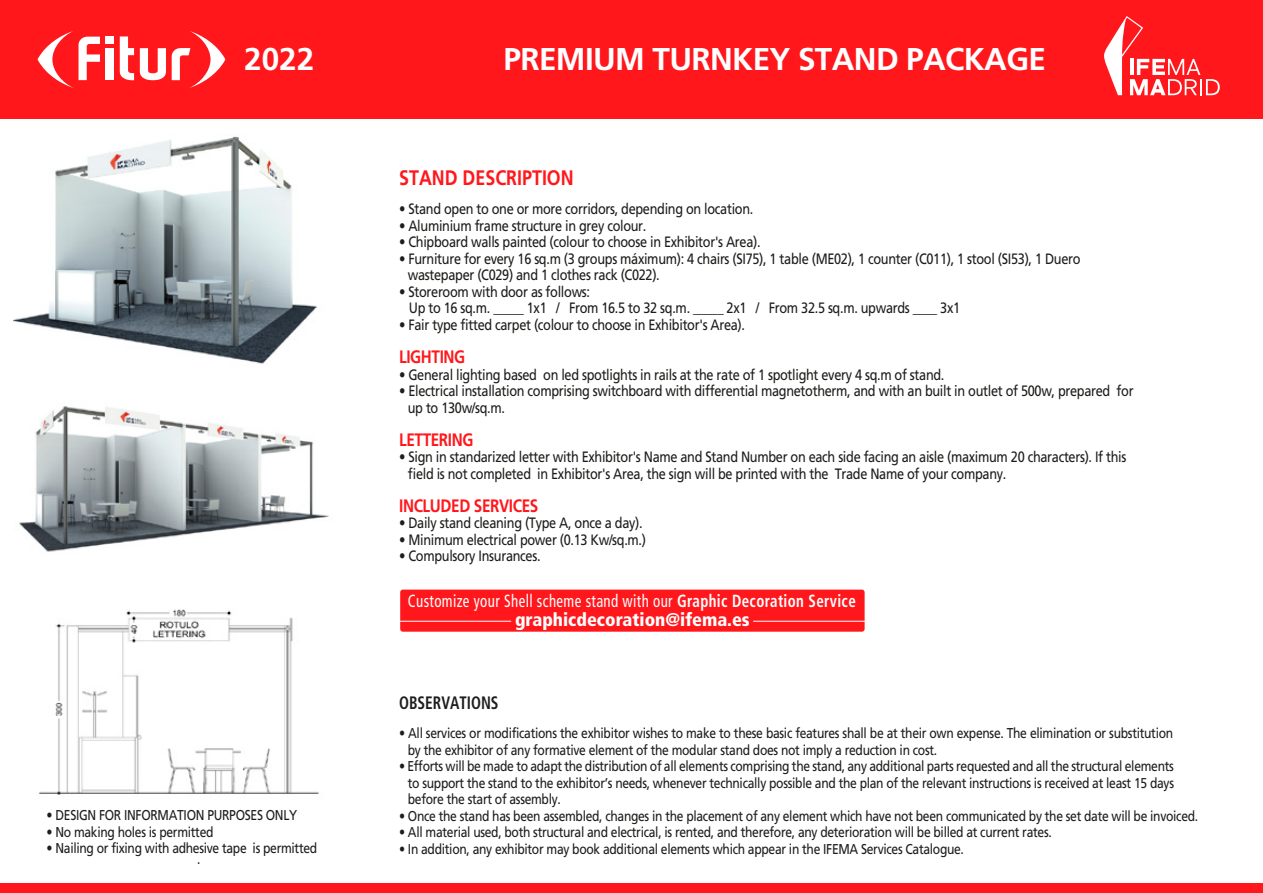
<style>
.page{position:relative;width:1263px;height:893px;background:#fff}
.page>*{position:absolute;margin:0;border:0;box-sizing:border-box;transform-origin:0 0}
.t1{font:700 31.5px "Frutiger";letter-spacing:-.02em;color:#fff}
.t2{font:700 21px "Frutiger";color:#ff171c;scale:.85 1}
.t3{font:900 condensed 18.45px "Frutiger";color:#fff}
.t4{font:700 18px "Frutiger";letter-spacing:-.025em;color:#ff171c;scale:.85 1}
.t5{font:700 condensed 18px "Frutiger";color:#1d1d1b;scale:.85 1}
.t6{font:condensed 17.55px "Frutiger";letter-spacing:.025em;color:#fff;scale:.85 1}
.t7{font:15px/16.5px "Frutiger";letter-spacing:-.025em;color:#1d1d1b;scale:.85 1}
.t8{font:14.25px/16.5px "Frutiger";letter-spacing:-.025em;color:#1d1d1b;scale:.85 1}
.t9{font:700 condensed 13.5px "Frutiger";color:#1d1d1b;scale:.75 1}
.s1{font-weight:700}
</style>
<div class="page">
<img style="left:13px;top:136px;width:316px;height:659px">
<div style="left:0;top:0;width:1263px;height:119px;background:#ff171c"></div>
<div style="left:0;top:884px;width:1263px;height:9px;background:#ff171c"></div>
<svg style="left:38px;top:31px;width:62px;height:57px"></svg>
<div style="left:106px;top:48px;width:8px;height:32px;background:#fff"></div>
<div style="left:106px;top:37px;width:8px;height:7px;background:#fff"></div>
<svg style="left:120px;top:36px;width:14px;height:44px"></svg>
<svg style="left:140px;top:48px;width:26px;height:32px"></svg>
<svg style="left:172px;top:31px;width:53px;height:57px"></svg>
<div style="left:400px;top:590px;width:465px;height:42px;background:#ff171c;border-radius:3px"></div>
<hr style="left:398px;top:621px;width:113px;height:1px;background:#fff">
<hr style="left:753px;top:621px;width:113px;height:1px;background:#fff">
<svg style="left:1104px;top:16px;width:116px;height:79px"></svg>
<h1 class="t1" style="left:244px;top:41px;width:72px">2022</h1>
<p class="t8" style="left:47px;top:807px;width:296px">• DESIGN FOR INFORMATION PURPOSES ONLY</p>
<p class="t8" style="left:47px;top:824px;width:198px">• No making holes is permitted</p>
<p class="t8" style="left:47px;top:840px;width:320px">• Nailing or fixing with adhesive tape is permitted</p>
<p class="t9" style="left:197px;top:851px;width:5px">.</p>
<h1 class="t1" style="left:504px;top:41px;width:544px">PREMIUM TURNKEY STAND PACKAGE</h1>
<h2 class="t2" style="left:399px;top:165px;width:207px">STAND DESCRIPTION</h2>
<p class="t7" style="left:399px;top:201px;width:418px">• Stand open to one or more corridors, depending on location.</p>
<p class="t7" style="left:399px;top:218px;width:292px">• Aluminium frame structure in grey colour.</p>
<p class="t7" style="left:399px;top:234px;width:427px">• Chipboard walls painted (colour to choose in Exhibitor's Area).</p>
<p class="t7" style="left:408px;top:251px;width:793px;text-indent:-9px">• Furniture for every 16 sq.m (3 groups máximum): 4 chairs (SI75), 1 table (ME02), 1 counter (C011), 1 stool (SI53), 1 Duero wastepaper (C029) and 1 clothes rack (C022).</p>
<p class="t7" style="left:409px;top:284px;width:650px;text-indent:-10px">• Storeroom with door as follows:<br>Up to 16 sq.m. _____ 1x1 / From 16.5 to 32 sq.m. _____ 2x1 / From 32.5 sq.m. upwards ____ 3x1</p>
<p class="t7" style="left:399px;top:317px;width:408px">• Fair type fitted carpet (colour to choose in Exhibitor's Area).</p>
<p class="t4" style="left:399px;top:346px;width:79px">LIGHTING</p>
<p class="t7" style="left:399px;top:366px;width:643px">• General lighting based on led spotlights in rails at the rate of 1 spotlight every 4 sq.m of stand.</p>
<p class="t7" style="left:408px;top:383px;width:855px;text-indent:-9px">• Electrical installation comprising switchboard with differential magnetotherm, and with an built in outlet of 500w, prepared for up to 130w/sq.m.</p>
<p class="t4" style="left:399px;top:429px;width:89px">LETTERING</p>
<p class="t7" style="left:408px;top:449px;width:847px;text-indent:-9px">• Sign in standarized letter with Exhibitor's Name and Stand Number on each side facing an aisle (maximum 20 characters). If this field is not completed in Exhibitor's Area, the sign will be printed with the Trade Name of your company.</p>
<p class="t4" style="left:399px;top:495px;width:165px">INCLUDED SERVICES</p>
<p class="t7" style="left:399px;top:515px;width:288px">• Daily stand cleaning (Type A, once a day).</p>
<p class="t7" style="left:399px;top:531px;width:292px">• Minimum electrical power (0.13 Kw/sq.m.)</p>
<p class="t7" style="left:399px;top:548px;width:168px">• Compulsory Insurances.</p>
<p class="t6" style="left:408px;top:590px;width:529px">Customize your Shell scheme stand with our <span class="s1">Graphic Decoration Service</span></p>
<p class="t3" style="left:515px;top:609px;width:236px">graphicdecoration@ifema.es</p>
<p class="t5" style="left:399px;top:692px;width:119px">OBSERVATIONS</p>
<p class="t8" style="left:408px;top:725px;width:902px;text-indent:-9px">• All services or modifications the exhibitor wishes to make to these basic features shall be at their own expense. The elimination or substitution by the exhibitor of any formative element of the modular stand does not imply a reduction in cost.</p>
<p class="t8" style="left:408px;top:758px;width:903px;text-align:justify;text-indent:-9px">• Efforts will be made to adapt the distribution of all elements comprising the stand, any additional parts requested and all the structural elements to support the stand to the exhibitor’s needs, whenever technically possible and the plan of the relevant instructions is received at least 15 days before the start of assembly.</p>
<p class="t8" style="left:399px;top:808px;width:942px">• Once the stand has been assembled, changes in the placement of any element which have not been communicated by the set date will be invoiced.</p>
<p class="t8" style="left:399px;top:824px;width:769px">• All material used, both structural and electrical, is rented, and therefore, any deterioration will be billed at current rates.</p>
<p class="t8" style="left:399px;top:841px;width:666px">• In addition, any exhibitor may book additional elements which appear in the IFEMA Services Catalogue.</p>
</div>
